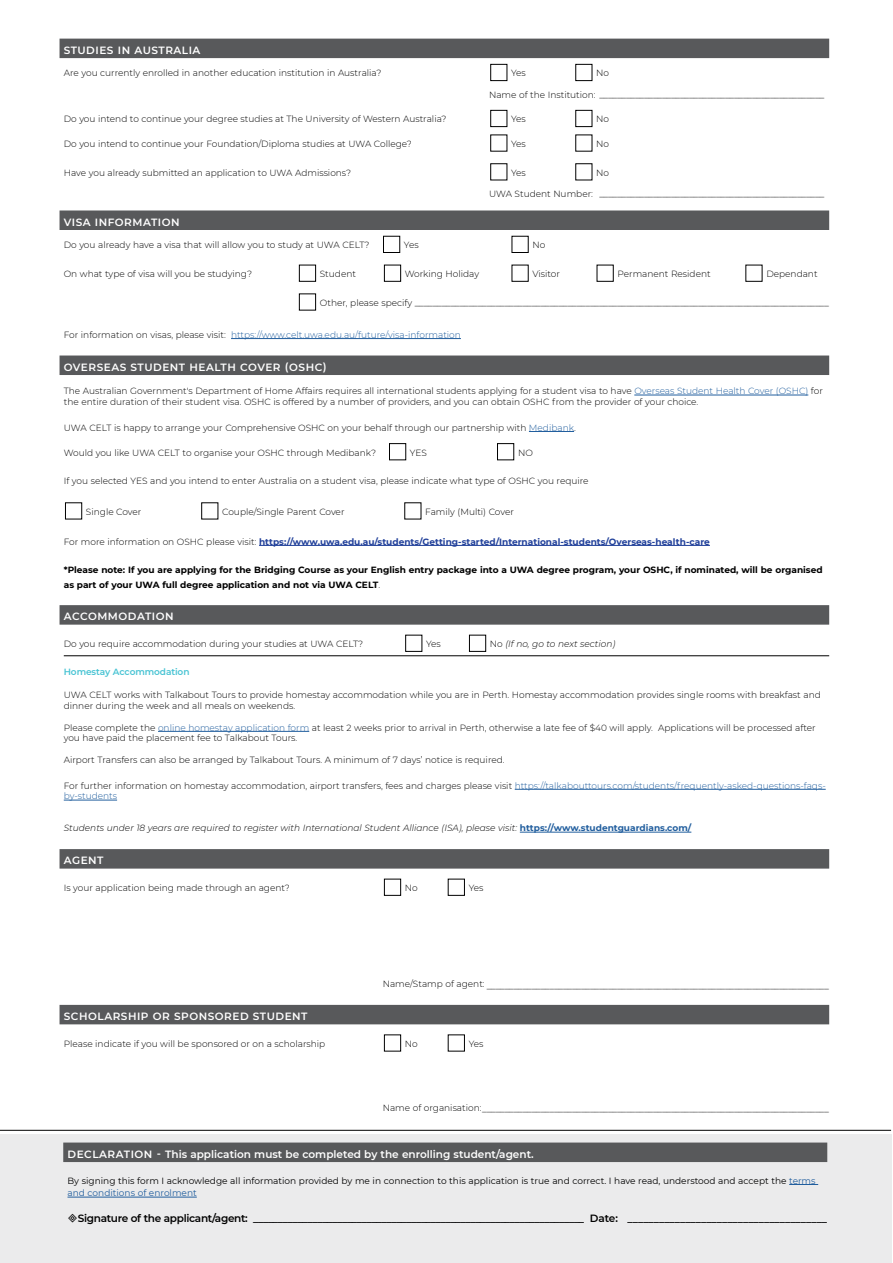
<style>
.page{position:relative;width:893px;height:1263px;background:#fff}
.page>*{position:absolute;margin:0;border:0;box-sizing:border-box;transform-origin:0 0}
.t1{font:600 10.5px "Montserrat";letter-spacing:-.03em;color:#000}
.t2{font:600 10.5px "Montserrat";letter-spacing:.05em;color:#fff}
.t3{font:600 10.5px "Montserrat";color:#fff}
.t4{font:300 9px/10.8px "Montserrat";color:#000}
.t5{font:700 9px/15px "Montserrat";color:#000}
.t6{font:9px/12.6px "Montserrat";color:#000}
.t7{font:italic 300 9px "Montserrat";color:#000}
.t8{font:700 9px "Montserrat";color:#21409a}
.t9{font:300 9px "Montserrat";color:#215e9e}
.t10{font:600 9px "Montserrat";letter-spacing:-.01em;color:#47c3d3}
.s1{color:#000}
.s2{color:#215e9e}
.s3{font-weight:300;color:#000}
.s4{font-weight:300}
.s5{font-style:normal}
.s6{font-weight:700;font-style:normal;color:#215e9e}
</style>
<div class="page">
<div style="left:0;top:1134px;width:891px;height:129px;background:#ebebec"></div>
<hr style="left:0;top:1130px;width:891px;height:1px;background:#000">
<div style="left:60px;top:39px;width:769px;height:19px;background:#58595b"></div>
<div style="left:60px;top:210px;width:769px;height:20px;background:#58595b"></div>
<hr style="left:231px;top:338px;width:230px;height:1px;background:#215e9e">
<div style="left:60px;top:355px;width:769px;height:20px;background:#58595b"></div>
<hr style="left:634px;top:395px;width:174px;height:1px;background:#215e9e">
<hr style="left:529px;top:431px;width:45px;height:1px;background:#215e9e">
<hr style="left:259px;top:545px;width:451px;height:1px;background:#21409a">
<div style="left:60px;top:605px;width:769px;height:20px;background:#58595b"></div>
<hr style="left:64px;top:655px;width:765px;height:1px;background:#000">
<hr style="left:158px;top:731px;width:151px;height:1px;background:#215e9e">
<hr style="left:515px;top:789px;width:311px;height:1px;background:#215e9e">
<hr style="left:64px;top:800px;width:53px;height:1px;background:#215e9e">
<hr style="left:520px;top:832px;width:171px;height:1px;background:#215e9e">
<div style="left:60px;top:849px;width:769px;height:20px;background:#58595b"></div>
<div style="left:60px;top:1005px;width:769px;height:19px;background:#58595b"></div>
<div style="left:490px;top:64px;width:17px;height:17px;border:1px solid #000"></div>
<div style="left:576px;top:64px;width:16px;height:17px;border:1px solid #000"></div>
<div style="left:490px;top:110px;width:17px;height:17px;border:1px solid #000"></div>
<div style="left:576px;top:110px;width:16px;height:17px;border:1px solid #000"></div>
<div style="left:490px;top:135px;width:17px;height:16px;border:1px solid #000"></div>
<div style="left:383px;top:236px;width:17px;height:17px;border:1px solid #000"></div>
<div style="left:512px;top:236px;width:16px;height:17px;border:1px solid #000"></div>
<div style="left:299px;top:265px;width:17px;height:16px;border:1px solid #000"></div>
<div style="left:384px;top:265px;width:17px;height:16px;border:1px solid #000"></div>
<div style="left:299px;top:294px;width:17px;height:16px;border:1px solid #000"></div>
<div style="left:389px;top:443px;width:17px;height:17px;border:1px solid #000"></div>
<div style="left:497px;top:443px;width:17px;height:17px;border:1px solid #000"></div>
<div style="left:65px;top:503px;width:17px;height:16px;border:1px solid #000"></div>
<div style="left:201px;top:503px;width:17px;height:16px;border:1px solid #000"></div>
<div style="left:405px;top:635px;width:17px;height:17px;border:1px solid #000"></div>
<div style="left:469px;top:635px;width:17px;height:17px;border:1px solid #000"></div>
<div style="left:384px;top:879px;width:17px;height:16px;border:1px solid #000"></div>
<div style="left:448px;top:879px;width:17px;height:16px;border:1px solid #000"></div>
<div style="left:384px;top:1035px;width:17px;height:16px;border:1px solid #000"></div>
<div style="left:448px;top:1035px;width:17px;height:16px;border:1px solid #000"></div>
<div style="left:63px;top:1142px;width:764px;height:20px;background:#58595b"></div>
<svg style="left:789px;top:1184px;width:29px;height:1px"></svg>
<hr style="left:68px;top:1197px;width:129px;height:1px;background:#215e9e">
<p class="t2" style="left:64px;top:43px;width:138px">STUDIES IN AUSTRALIA</p>
<p class="t4" style="left:64px;top:67px;width:319px">Are you currently enrolled in another education institution in Australia?</p>
<p class="t4" style="left:511px;top:67px;width:16px">Yes</p>
<p class="t4" style="left:596px;top:67px;width:14px">No</p>
<p class="t4" style="left:489px;top:89px;width:337px">Name of the Institution: __________________________________________________</p>
<p class="t4" style="left:64px;top:113px;width:384px">Do you intend to continue your degree studies at The University of Western Australia?</p>
<p class="t4" style="left:511px;top:113px;width:16px">Yes</p>
<p class="t4" style="left:596px;top:113px;width:14px">No</p>
<p class="t4" style="left:64px;top:138px;width:350px">Do you intend to continue your Foundation/Diploma studies at UWA College?</p>
<p class="t4" style="left:511px;top:138px;width:16px">Yes</p>
<p class="t4" style="left:596px;top:138px;width:14px">No</p>
<p class="t4" style="left:64px;top:167px;width:289px">Have you already submitted an application to UWA Admissions?</p>
<p class="t4" style="left:511px;top:167px;width:16px">Yes</p>
<p class="t4" style="left:596px;top:167px;width:14px">No</p>
<p class="t4" style="left:489px;top:188px;width:337px">UWA Student Number: __________________________________________________</p>
<p class="t2" style="left:64px;top:215px;width:117px">VISA INFORMATION</p>
<p class="t4" style="left:64px;top:239px;width:307px">Do you already have a visa that will allow you to study at UWA CELT?</p>
<p class="t4" style="left:404px;top:239px;width:16px">Yes</p>
<p class="t4" style="left:532px;top:239px;width:14px">No</p>
<p class="t4" style="left:64px;top:268px;width:190px">On what type of visa will you be studying?</p>
<p class="t4" style="left:320px;top:268px;width:38px">Student</p>
<p class="t4" style="left:405px;top:268px;width:76px">Working Holiday</p>
<p class="t4" style="left:532px;top:268px;width:29px">Visitor</p>
<p class="t4" style="left:617px;top:268px;width:95px">Permanent Resident</p>
<p class="t4" style="left:766px;top:268px;width:53px">Dependant</p>
<p class="t4" style="left:320px;top:297px;width:510px">Other, please specify ____________________________________________________________________________________________</p>
<p class="t9" style="left:64px;top:329px;width:399px"><span class="s1">For information on visas, please visit:</span> https://www.celt.uwa.edu.au/future/visa-information</p>
<p class="t2" style="left:64px;top:360px;width:264px">OVERSEAS STUDENT HEALTH COVER (OSHC)</p>
<p class="t4" style="left:64px;top:385px;width:761px">The Australian Government's Department of Home Affairs requires all international students applying for a student visa to have <span class="s2">Overseas Student Health Cover (OSHC)</span> for the entire duration of their student visa. OSHC is offered by a number of providers, and you can obtain OSHC from the provider of your choice.</p>
<p class="t4" style="left:64px;top:422px;width:514px">UWA CELT is happy to arrange your Comprehensive OSHC on your behalf through our partnership with <span class="s2">Medibank</span>.</p>
<p class="t4" style="left:64px;top:447px;width:314px">Would you like UWA CELT to organise your OSHC through Medibank?</p>
<p class="t4" style="left:410px;top:447px;width:18px">YES</p>
<p class="t4" style="left:518px;top:447px;width:16px">NO</p>
<p class="t4" style="left:64px;top:475px;width:526px">If you selected YES and you intend to enter Australia on a student visa, please indicate what type of OSHC you require</p>
<p class="t4" style="left:86px;top:506px;width:57px">Single Cover</p>
<p class="t4" style="left:222px;top:506px;width:124px">Couple/Single Parent Cover</p>
<p class="t4" style="left:425px;top:506px;width:90px">Family (Multi) Cover</p>
<p class="t8" style="left:64px;top:535px;width:648px"><span class="s3">For more information on OSHC please visit:</span> https://www.uwa.edu.au/students/Getting-started/International-students/Overseas-health-care</p>
<p class="t5" style="left:64px;top:561px;width:760px">*Please note: If you are applying for the Bridging Course as your English entry package into a UWA degree program, your OSHC, if nominated, will be organised as part of your UWA full degree application and not via UWA CELT<span class="s4">.</span></p>
<p class="t2" style="left:64px;top:609px;width:111px">ACCOMMODATION</p>
<p class="t4" style="left:64px;top:638px;width:301px">Do you require accommodation during your studies at UWA CELT?</p>
<p class="t4" style="left:426px;top:638px;width:16px">Yes</p>
<p class="t7" style="left:490px;top:638px;width:127px"><span class="s5">No</span> (If no, go to next section)</p>
<p class="t10" style="left:64px;top:665px;width:127px">Homestay Accommodation</p>
<p class="t4" style="left:64px;top:689px;width:758px">UWA CELT works with Talkabout Tours to provide homestay accommodation while you are in Perth. Homestay accommodation provides single rooms with breakfast and dinner during the week and all meals on weekends.</p>
<p class="t4" style="left:64px;top:722px;width:753px">Please complete the <span class="s2">online homestay application form</span> at least 2 weeks prior to arrival in Perth, otherwise a late fee of $40 will apply. Applications will be processed after you have paid the placement fee to Talkabout Tours.</p>
<p class="t4" style="left:64px;top:754px;width:442px">Airport Transfers can also be arranged by Talkabout Tours. A minimum of 7 days’ notice is required.</p>
<p class="t4" style="left:64px;top:780px;width:763px">For further information on homestay accommodation, airport transfers, fees and charges please visit <span class="s2">https://talkabouttours.com/students/frequently-asked-questions-faqs&shy;by-students</span></p>
<p class="t7" style="left:64px;top:822px;width:629px">Students under 18 years are required to register with International Student Alliance (ISA), please visit: <span class="s6">https://www.studentguardians.com/</span></p>
<p class="t2" style="left:64px;top:853px;width:41px">AGENT</p>
<p class="t4" style="left:64px;top:882px;width:228px">Is your application being made through an agent?</p>
<p class="t4" style="left:405px;top:882px;width:14px">No</p>
<p class="t4" style="left:469px;top:882px;width:16px">Yes</p>
<p class="t4" style="left:383px;top:980px;width:448px">Name/Stamp of agent: ____________________________________________________________________________</p>
<p class="t2" style="left:64px;top:1009px;width:245px">SCHOLARSHIP OR SPONSORED STUDENT</p>
<p class="t4" style="left:64px;top:1038px;width:263px">Please indicate if you will be sponsored or on a scholarship</p>
<p class="t4" style="left:405px;top:1038px;width:14px">No</p>
<p class="t4" style="left:469px;top:1038px;width:16px">Yes</p>
<p class="t4" style="left:383px;top:1103px;width:448px">Name of organisation:_____________________________________________________________________________</p>
<p class="t3" style="left:68px;top:1146px;width:468px">DECLARATION - This application must be completed by the enrolling student/agent.</p>
<p class="t6" style="left:68px;top:1174px;width:750px">By signing this form I acknowledge all information provided by me in connection to this application is true and correct. I have read, understood and accept the <span class="s2">terms and conditions of enrolment</span></p>
<p class="t1" style="left:78px;top:1210px;width:751px">Signature of the applicant/agent: ___________________________________________________________________ Date: ______________________________________</p>
</div>
